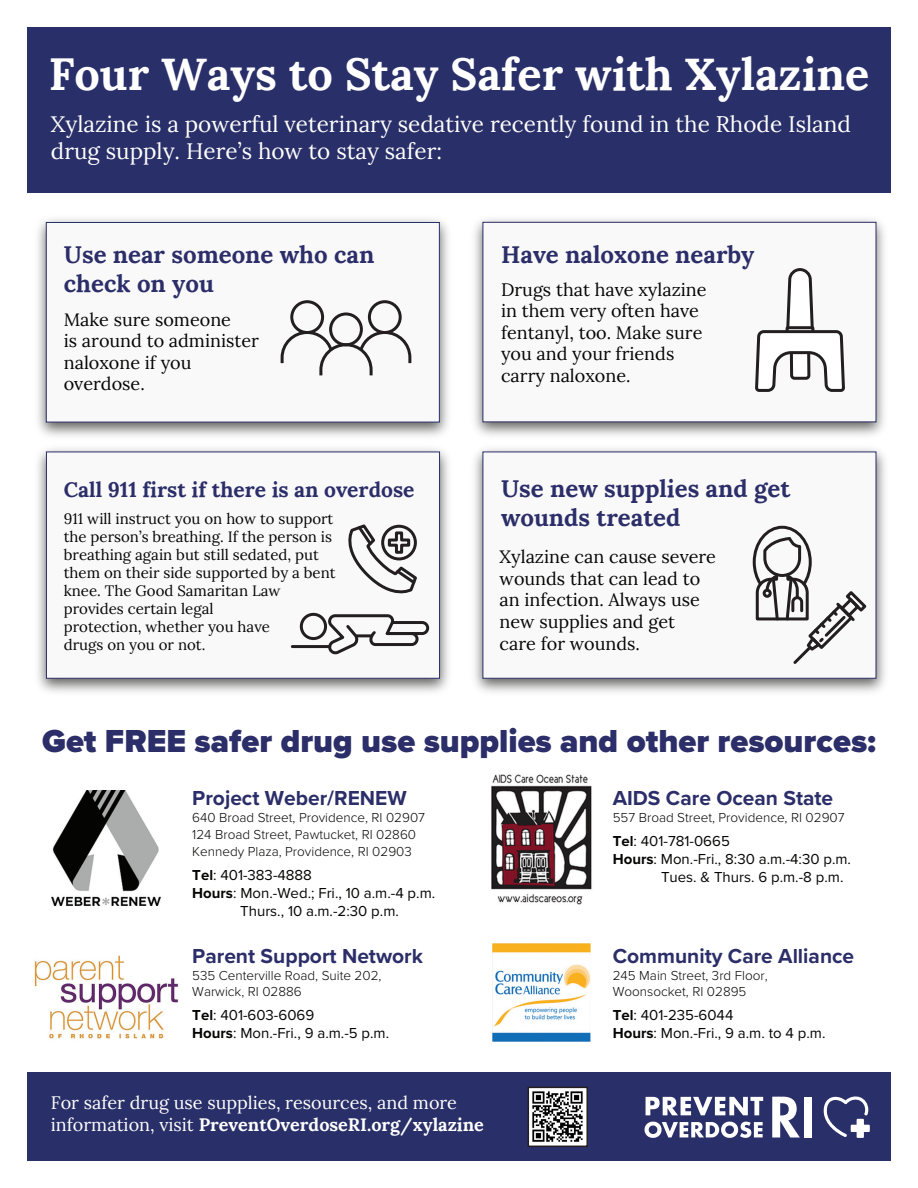
<style>
.page{position:relative;width:918px;height:1188px;background:#fff}
.page>*{position:absolute;margin:0;border:0;box-sizing:border-box;transform-origin:0 0}
.t1{font:700 45px "Lora";color:#fff}
.t2{font:900 33px "Proxima Nova";color:#2b2e68}
.t3{font:700 24px/28.8px "Lora";color:#2b2e68}
.t4{font:22.5px/27px "Lora";color:#fff}
.t5{font:700 21px "Proxima Nova";color:#2b2e68}
.t6{font:700 21px "Lora";color:#2b2e68}
.t7{font:18px/21.6px "Lora";color:#050504}
.t8{font:18px/21.6px "Lora";color:#fff}
.t9{font:15px/18px "Proxima Nova";color:#050504}
.t10{font:15px/18px "Lora";color:#050504}
.t11{font:300 13.5px/16.8px "Proxima Nova";color:#050504}
.s1{font-weight:700}
</style>
<div class="page">
<div style="left:27px;top:27px;width:864px;height:165px;background:#292f68"></div>
<img style="left:38px;top:219px;width:410px;height:217px">
<div style="left:46px;top:222px;width:394px;height:200px;background:#faf9fa;border:1px solid #292f68"></div>
<img style="left:38px;top:448px;width:411px;height:244px">
<div style="left:46px;top:452px;width:394px;height:227px;background:#faf9fa;border:1px solid #292f68"></div>
<img style="left:474px;top:219px;width:410px;height:217px">
<div style="left:483px;top:222px;width:393px;height:200px;background:#faf9fa;border:1px solid #292f68"></div>
<img style="left:474px;top:448px;width:411px;height:244px">
<div style="left:483px;top:452px;width:393px;height:227px;background:#faf9fa;border:1px solid #292f68"></div>
<svg style="left:348px;top:524px;width:69px;height:70px"></svg>
<div style="left:329px;top:312px;width:34px;height:34px;border:3px solid #231f20;border-radius:50%"></div>
<div style="left:290px;top:300px;width:34px;height:34px;border:3px solid #231f20;border-radius:50%"></div>
<div style="left:368px;top:300px;width:34px;height:34px;border:3px solid #231f20;border-radius:50%"></div>
<svg style="left:280px;top:330px;width:132px;height:46px"></svg>
<svg style="left:751px;top:268px;width:118px;height:396px"></svg>
<img style="left:492px;top:944px;width:98px;height:98px">
<img style="left:52px;top:791px;width:108px;height:115px">
<img style="left:491px;top:774px;width:101px;height:131px">
<img style="left:34px;top:955px;width:145px;height:84px">
<div style="left:27px;top:1073px;width:864px;height:88px;background:#292f68"></div>
<svg style="left:646px;top:1097px;width:117px;height:18px"></svg>
<svg style="left:645px;top:1122px;width:118px;height:16px"></svg>
<svg style="left:772px;top:1097px;width:28px;height:41px"></svg>
<div style="left:804px;top:1097px;width:8px;height:41px;background:#fff"></div>
<svg style="left:823px;top:1096px;width:47px;height:42px"></svg>
<img style="left:531px;top:1090px;width:54px;height:54px">
<div style="left:528px;top:1087px;width:60px;height:60px;border:2px solid #231f20"></div>
<div style="left:300px;top:613px;width:27px;height:27px;border:3px solid #231f20;border-radius:50%"></div>
<hr style="left:292px;top:645px;width:38px;height:3px;background:#231f20">
<svg style="left:326px;top:614px;width:104px;height:41px"></svg>
<h1 class="t1" style="left:49px;top:36px;width:822px">Four Ways to Stay Safer with Xylazine</h1>
<p class="t4" style="left:51px;top:109px;width:802px">Xylazine is a powerful veterinary sedative recently found in the Rhode Island drug supply. Here’s how to stay safer:</p>
<h3 class="t3" style="left:64px;top:238px;width:312px">Use near someone who can check on you</h3>
<p class="t7" style="left:64px;top:307px;width:197px">Make sure someone<br>is around to administer naloxone if you overdose.</p>
<p class="t6" style="left:64px;top:472px;width:352px">Call 911 first if there is an overdose</p>
<p class="t10" style="left:64px;top:509px;width:273px">911 will instruct you on how to support the person’s breathing. If the person is breathing again but still sedated, put them on their side supported by a bent knee. The Good Samaritan Law provides certain legal<br>protection, whether you have<br>drugs on you or not.</p>
<h3 class="t3" style="left:501px;top:238px;width:255px">Have naloxone nearby</h3>
<p class="t7" style="left:501px;top:277px;width:207px">Drugs that have xylazine in them very often have fentanyl, too. Make sure you and your friends carry naloxone.</p>
<h3 class="t3" style="left:501px;top:471px;width:291px">Use new supplies and get wounds treated</h3>
<p class="t7" style="left:500px;top:545px;width:218px">Xylazine can cause severe wounds that can lead to an infection. Always use new supplies and get<br>care for wounds.</p>
<h2 class="t2" style="left:42px;top:717px;width:835px">Get FREE safer drug use supplies and other resources:</h2>
<p class="t5" style="left:192px;top:782px;width:216px">Project Weber/RENEW</p>
<p class="t11" style="left:192px;top:808px;width:234px">640 Broad Street, Providence, RI 02907<br>124 Broad Street, Pawtucket, RI 02860<br>Kennedy Plaza, Providence, RI 02903</p>
<p class="t9" style="left:192px;top:865px;width:121px"><span class="s1">Tel</span>: 401-383-4888</p>
<p class="t9" style="left:192px;top:883px;width:244px"><span class="s1">Hours</span>: Mon.-Wed.; Fri., 10 a.m.-4 p.m.</p>
<p class="t9" style="left:240px;top:901px;width:160px">Thurs., 10 a.m.-2:30 p.m.</p>
<p class="t5" style="left:192px;top:940px;width:232px">Parent Support Network</p>
<p class="t11" style="left:192px;top:966px;width:191px">535 Centerville Road, Suite 202,<br>Warwick, RI 02886</p>
<p class="t9" style="left:192px;top:1006px;width:198px"><span class="s1">Tel</span>: 401-603-6069<br><span class="s1">Hours</span>: Mon.-Fri., 9 a.m.-5 p.m.</p>
<p class="t5" style="left:613px;top:782px;width:222px">AIDS Care Ocean State</p>
<p class="t11" style="left:613px;top:808px;width:233px">557 Broad Street, Providence, RI 02907</p>
<p class="t9" style="left:613px;top:831px;width:119px"><span class="s1">Tel</span>: 401-781-0665</p>
<p class="t9" style="left:613px;top:849px;width:240px"><span class="s1">Hours</span>: Mon.-Fri., 8:30 a.m.-4:30 p.m.</p>
<p class="t9" style="left:661px;top:867px;width:184px">Tues. &amp; Thurs. 6 p.m.-8 p.m.</p>
<p class="t5" style="left:613px;top:940px;width:243px">Community Care Alliance</p>
<p class="t11" style="left:613px;top:966px;width:156px">245 Main Street, 3rd Floor,<br>Woonsocket, RI 02895</p>
<p class="t9" style="left:613px;top:1006px;width:214px"><span class="s1">Tel</span>: 401-235-6044<br><span class="s1">Hours</span>: Mon.-Fri., 9 a.m. to 4 p.m.</p>
<p class="t8" style="left:51px;top:1091px;width:435px">For safer drug use supplies, resources, and more information, visit <span class="s1">PreventOverdoseRI.org/xylazine</span></p>
</div>
